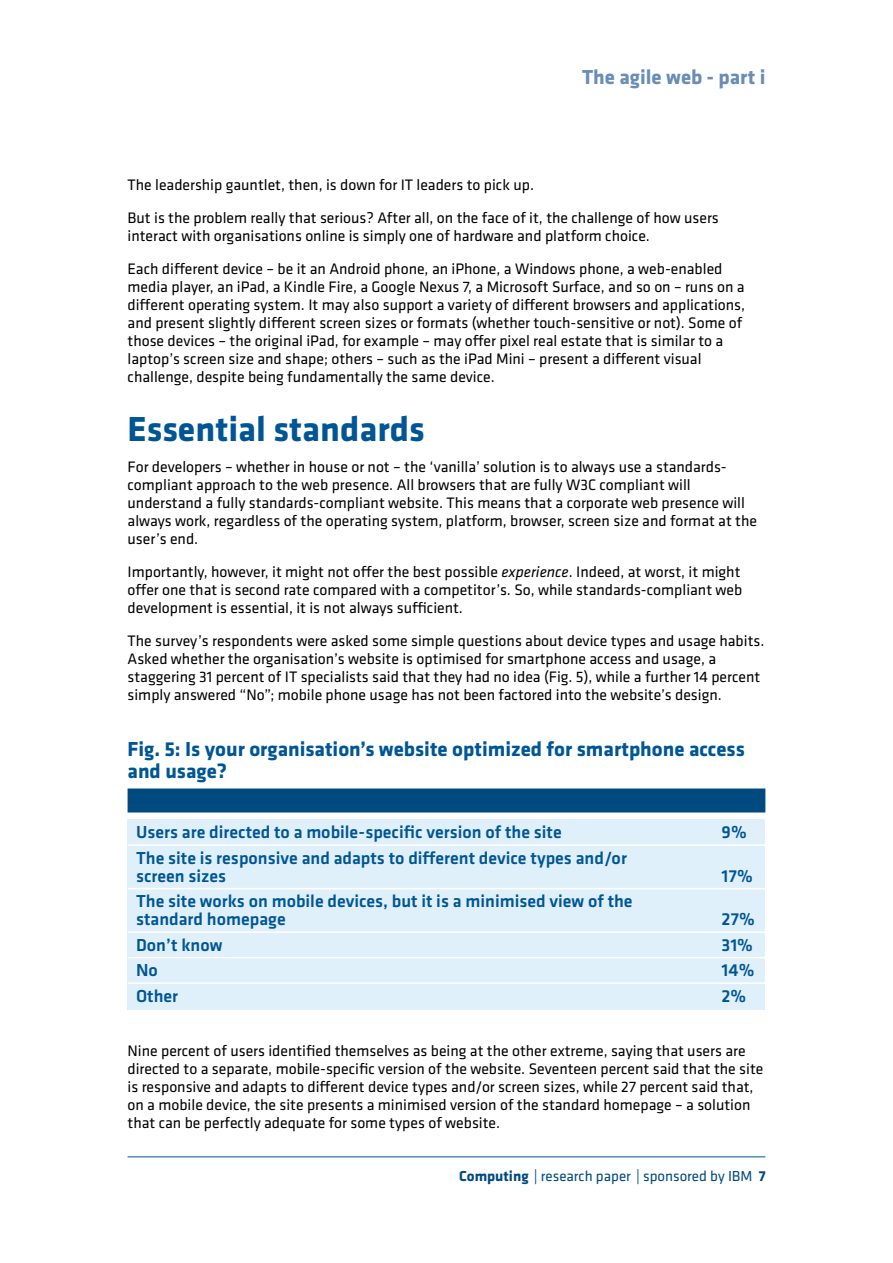
<style>
.page{position:relative;width:893px;height:1263px;background:#fff}
.page>*{position:absolute;margin:0;border:0;box-sizing:border-box;transform-origin:0 0}
.t1{font:700 36px "Klavika";color:#005695}
.t2{font:700 21px/22.5px "Klavika";color:#005695}
.t3{font:700 21px "Klavika";color:#698db6}
.t4{font:500 18px/18px "Klavika";color:#005695}
.t5{font:15.75px/18px "Klavika";color:#000}
.t6{font:15px "Klavika";color:#004a80}
.s1{font-style:italic}
.s2{font-weight:700}
</style>
<div class="page">
<hr style="left:128px;top:1156px;width:637px;height:1px;background:#005695">
<div style="left:128px;top:819px;width:637px;height:190px;background:#e0f0fa"></div>
<div style="left:128px;top:788px;width:637px;height:24px;background:#004a80"></div>
<hr style="left:128px;top:844px;width:637px;height:2px;background:#fff">
<hr style="left:128px;top:888px;width:637px;height:1px;background:#fff">
<hr style="left:128px;top:931px;width:637px;height:2px;background:#fff">
<hr style="left:128px;top:957px;width:637px;height:1px;background:#fff">
<hr style="left:128px;top:982px;width:637px;height:2px;background:#fff">
<h2 class="t3" style="left:582px;top:62px;width:185px">The agile web - part i</h2>
<p class="t5" style="left:128px;top:168px;width:593px;line-height:33px">The leadership gauntlet, then, is down for IT leaders to pick up.<br>But is the problem really that serious? After all, on the face of it, the challenge of how users</p>
<p class="t5" style="left:128px;top:219px;width:596px;line-height:33px">interact with organisations online is simply one of hardware and platform choice.<br>Each different device – be it an Android phone, an iPhone, a Windows phone, a web-enabled</p>
<p class="t5" style="left:128px;top:278px;width:619px">media player, an iPad, a Kindle Fire, a Google Nexus 7, a Microsoft Surface, and so on – runs on a different operating system. It may also support a variety of different browsers and applications, and present slightly different screen sizes or formats (whether touch-sensitive or not). Some of those devices – the original iPad, for example – may offer pixel real estate that is similar to a laptop’s screen size and shape; others – such as the iPad Mini – present a different visual challenge, despite being fundamentally the same device.</p>
<h1 class="t1" style="left:128px;top:403px;width:299px">Essential standards</h1>
<p class="t5" style="left:128px;top:457px;width:631px">For developers – whether in house or not – the ‘vanilla’ solution is to always use a standards&shy;compliant approach to the web presence. All browsers that are fully W3C compliant will understand a fully standards-compliant website. This means that a corporate web presence will always work, regardless of the operating system, platform, browser, screen size and format at the user’s end.</p>
<p class="t5" style="left:128px;top:562px;width:616px;text-align:justify">Importantly, however, it might not offer the best possible <span class="s1">experience</span>. Indeed, at worst, it might offer one that is second rate compared with a competitor’s. So, while standards-compliant web development is essential, it is not always sufficient.</p>
<p class="t5" style="left:128px;top:631px;width:638px">The survey’s respondents were asked some simple questions about device types and usage habits.<br>Asked whether the organisation’s website is optimised for smartphone access and usage, a staggering 31 percent of IT specialists said that they had no idea (Fig. 5), while a further 14 percent simply answered “No”; mobile phone usage has not been factored into the website’s design.</p>
<h2 class="t2" style="left:128px;top:736px;width:619px">Fig. 5: Is your organisation’s website optimized for smartphone access and usage?</h2>
<p class="t4" style="left:136px;top:822px;width:427px">Users are directed to a mobile-specific version of the site</p>
<p class="t4" style="left:722px;top:822px;width:27px">9%</p>
<p class="t4" style="left:136px;top:848px;width:492px">The site is responsive and adapts to different device types and/or screen sizes</p>
<p class="t4" style="left:722px;top:866px;width:33px">17%</p>
<p class="t4" style="left:136px;top:892px;width:498px">The site works on mobile devices, but it is a minimised view of the standard homepage</p>
<p class="t4" style="left:722px;top:910px;width:35px">27%</p>
<p class="t4" style="left:136px;top:935px;width:88px">Don’t know</p>
<p class="t4" style="left:722px;top:935px;width:33px">31%</p>
<p class="t4" style="left:136px;top:961px;width:23px">No</p>
<p class="t4" style="left:722px;top:961px;width:34px">14%</p>
<p class="t4" style="left:136px;top:986px;width:44px">Other</p>
<p class="t4" style="left:722px;top:986px;width:26px">2%</p>
<p class="t5" style="left:128px;top:1041px;width:637px">Nine percent of users identified themselves as being at the other extreme, saying that users are directed to a separate, mobile-specific version of the website. Seventeen percent said that the site is responsive and adapts to different device types and/or screen sizes, while 27 percent said that, on a mobile device, the site presents a minimised version of the standard homepage – a solution that can be perfectly adequate for some types of website.</p>
<p class="t6" style="left:459px;top:1166px;width:308px"><span class="s2">Computing</span> | research paper | sponsored by IBM <span class="s2">7</span></p>
</div>
